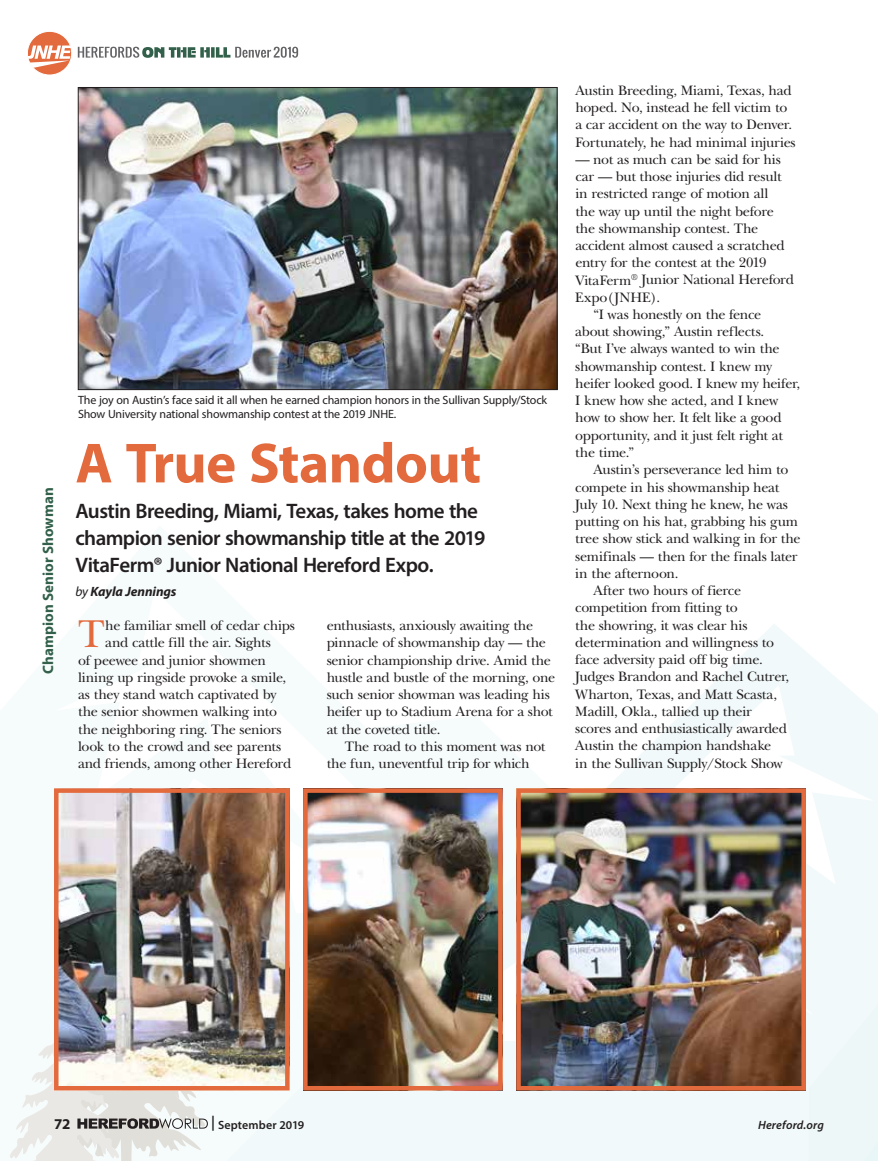
<style>
.page{position:relative;width:878px;height:1161px;background:#fff}
.page>*{position:absolute;margin:0;border:0;box-sizing:border-box;transform-origin:0 0}
.t1{font:700 57px "Myriad Pro";letter-spacing:-.01em;color:#e36a3d}
.t2{font:40.35px "New Baskerville";color:#e36a3d}
.t3{font:600 21px/27px "Myriad Pro";letter-spacing:-.03em;color:#231f20}
.t4{font:700 15px "Myriad Pro";letter-spacing:.005em;color:#32604b}
.t5{font:700 15px "Myriad Pro";color:#231f20}
.t6{font:14.25px/17.2px "New Baskerville";letter-spacing:-.02em;color:#231f20}
.t7{font:14.25px "New Baskerville";color:#231f20}
.t8{font:italic 700 13.5px "Myriad Pro";letter-spacing:-.005em;color:#231f20}
.t9{font:12px/13.5px "Myriad Pro";letter-spacing:-.015em;color:#231f20}
.t10{font:600 12px "Myriad Pro";letter-spacing:.01em;color:#231f20}
.t11{font:italic 600 12px "Myriad Pro";letter-spacing:.015em;color:#231f20}
.s1{font-weight:400}
.s2{font-size:15px}
</style>
<div class="page">
<svg style="left:78px;top:47px;width:220px;height:11px"></svg>
<svg style="left:27px;top:31px;width:45px;height:44px"></svg>
<div style="left:27px;top:31px;width:45px;height:44px;border:1px solid #fff;border-radius:50%"></div>
<svg style="left:28px;top:46px;width:43px;height:22px"></svg>
<svg style="left:208px;top:624px;width:670px;height:537px;fill:#f6fbfb"></svg>
<svg style="left:405px;top:685px;width:469px;height:356px"></svg>
<svg style="left:772px;top:717px;width:106px;height:444px"></svg>
<img style="left:80px;top:89px;width:475px;height:299px">
<div style="left:78px;top:87px;width:479px;height:303px;border:1px solid #231f20"></div>
<img style="left:521px;top:793px;width:280px;height:292px">
<div style="left:516px;top:788px;width:290px;height:302px;border:4px solid #e36a3d"></div>
<img style="left:308px;top:793px;width:189px;height:292px">
<div style="left:303px;top:788px;width:199px;height:302px;border:4px solid #e36a3d"></div>
<img style="left:59px;top:793px;width:225px;height:292px">
<div style="left:54px;top:788px;width:235px;height:302px;border:4px solid #e36a3d"></div>
<img style="left:10px;top:982px;width:198px;height:179px">
<p class="t4" style="left:38px;top:674px;width:188px;rotate:-90deg">Champion Senior Showman</p>
<p class="t9" style="left:78px;top:393px;width:470px">The joy on Austin’s face said it all when he earned champion honors in the Sullivan Supply/Stock<br>Show University national showmanship contest at the 2019 JNHE.</p>
<h1 class="t1" style="left:75px;top:426px;width:407px">A True Standout</h1>
<h3 class="t3" style="left:75px;top:497px;width:411px">Austin Breeding, Miami, Texas, takes home the champion senior showmanship title at the 2019<br>VitaFerm® Junior National Hereford Expo.</h3>
<p class="t8" style="left:75px;top:583px;width:103px"><span class="s1">by</span> Kayla Jennings</p>
<h2 class="t2" style="left:78px;top:611px;width:28px">T</h2>
<p class="t6" style="left:105px;top:617px;width:191px">he familiar smell of cedar chips</p>
<p class="t6" style="left:105px;top:634px;width:167px">and cattle fill the air. Sights</p>
<p class="t6" style="left:78px;top:651px;width:189px">of peewee and junior showmen</p>
<p class="t6" style="left:78px;top:669px;width:210px">lining up ringside provoke a smile,</p>
<p class="t6" style="left:78px;top:686px;width:200px">as they stand watch captivated by</p>
<p class="t6" style="left:78px;top:703px;width:200px">the senior showmen walking into</p>
<p class="t6" style="left:78px;top:720px;width:205px">the neighboring ring. The seniors</p>
<p class="t6" style="left:78px;top:738px;width:205px">look to the crowd and see parents</p>
<p class="t6" style="left:78px;top:755px;width:215px">and friends, among other Hereford</p>
<p class="t6" style="left:327px;top:617px;width:230px">enthusiasts, anxiously awaiting the pinnacle of showmanship day — the senior championship drive. Amid the hustle and bustle of the morning, one such senior showman was leading his heifer up to Stadium Arena for a shot at the coveted title.</p>
<p class="t6" style="left:327px;top:738px;width:220px;text-indent:18px">The road to this moment was not the fun, uneventful trip for which</p>
<p class="t6" style="left:575px;top:82px;width:222px">Austin Breeding, Miami, Texas, had hoped. No, instead he fell victim to a car accident on the way to Denver.<br>Fortunately, he had minimal injuries</p>
<p class="t6" style="left:575px;top:151px;width:207px">— not as much can be said for his</p>
<p class="t6" style="left:575px;top:168px;width:208px">car — but those injuries did result</p>
<p class="t6" style="left:575px;top:185px;width:195px">in restricted range of motion all</p>
<p class="t6" style="left:575px;top:202px;width:200px">the way up until the night before</p>
<p class="t6" style="left:575px;top:220px;width:184px">the showmanship contest. The</p>
<p class="t6" style="left:575px;top:237px;width:211px">accident almost caused a scratched</p>
<p class="t6" style="left:575px;top:254px;width:193px">entry for the contest at the 2019</p>
<p class="t6" style="left:575px;top:271px;width:220px">VitaFerm<sup>®</sup> Junior National Hereford</p>
<p class="t7" style="left:575px;top:289px;width:86px">Expo(JNHE).</p>
<p class="t6" style="left:593px;top:306px;width:169px">“I was honestly on the fence</p>
<p class="t6" style="left:575px;top:323px;width:190px">about showing,” Austin reflects.</p>
<p class="t6" style="left:575px;top:340px;width:206px">“But I’ve always wanted to win the</p>
<p class="t6" style="left:575px;top:358px;width:198px">showmanship contest. I knew my</p>
<p class="t6" style="left:575px;top:375px;width:226px">heifer looked good. I knew my heifer,</p>
<p class="t6" style="left:575px;top:392px;width:204px">I knew how she acted, and I knew</p>
<p class="t6" style="left:575px;top:409px;width:208px">how to show her. It felt like a good</p>
<p class="t6" style="left:575px;top:427px;width:209px">opportunity, and it just felt right at</p>
<p class="t6" style="left:575px;top:444px;width:60px">the time.”</p>
<p class="t6" style="left:593px;top:461px;width:196px">Austin’s perseverance led him to</p>
<p class="t6" style="left:575px;top:478px;width:205px">compete in his showmanship heat</p>
<p class="t6" style="left:575px;top:496px;width:214px">July 10. Next thing he knew, he was</p>
<p class="t6" style="left:575px;top:513px;width:224px">putting on his hat, grabbing his gum</p>
<p class="t6" style="left:575px;top:530px;width:227px">tree show stick and walking in for the</p>
<p class="t6" style="left:575px;top:547px;width:224px">semifinals — then for the finals later</p>
<p class="t6" style="left:575px;top:565px;width:105px">in the afternoon.</p>
<p class="t6" style="left:593px;top:582px;width:149px">After two hours of fierce</p>
<p class="t6" style="left:575px;top:599px;width:164px">competition from fitting to</p>
<p class="t6" style="left:575px;top:616px;width:174px">the showring, it was clear his</p>
<p class="t6" style="left:575px;top:634px;width:200px">determination and willingness to</p>
<p class="t6" style="left:575px;top:651px;width:189px">face adversity paid off big time.</p>
<p class="t6" style="left:575px;top:668px;width:215px">Judges Brandon and Rachel Cutrer,</p>
<p class="t6" style="left:575px;top:685px;width:203px">Wharton, Texas, and Matt Scasta,</p>
<p class="t6" style="left:575px;top:703px;width:178px">Madill, Okla., tallied up their</p>
<p class="t6" style="left:575px;top:720px;width:213px">scores and enthusiastically awarded</p>
<p class="t6" style="left:575px;top:737px;width:198px">Austin the champion handshake</p>
<p class="t6" style="left:575px;top:754px;width:209px">in the Sullivan Supply/Stock Show</p>
<p class="t5" style="left:54px;top:1114px;width:18px">72</p>
<p class="t10" style="left:211px;top:1117px;width:94px"><span class="s2">|</span> September 2019</p>
<p class="t11" style="left:758px;top:1118px;width:67px">Hereford.org</p>
</div>
